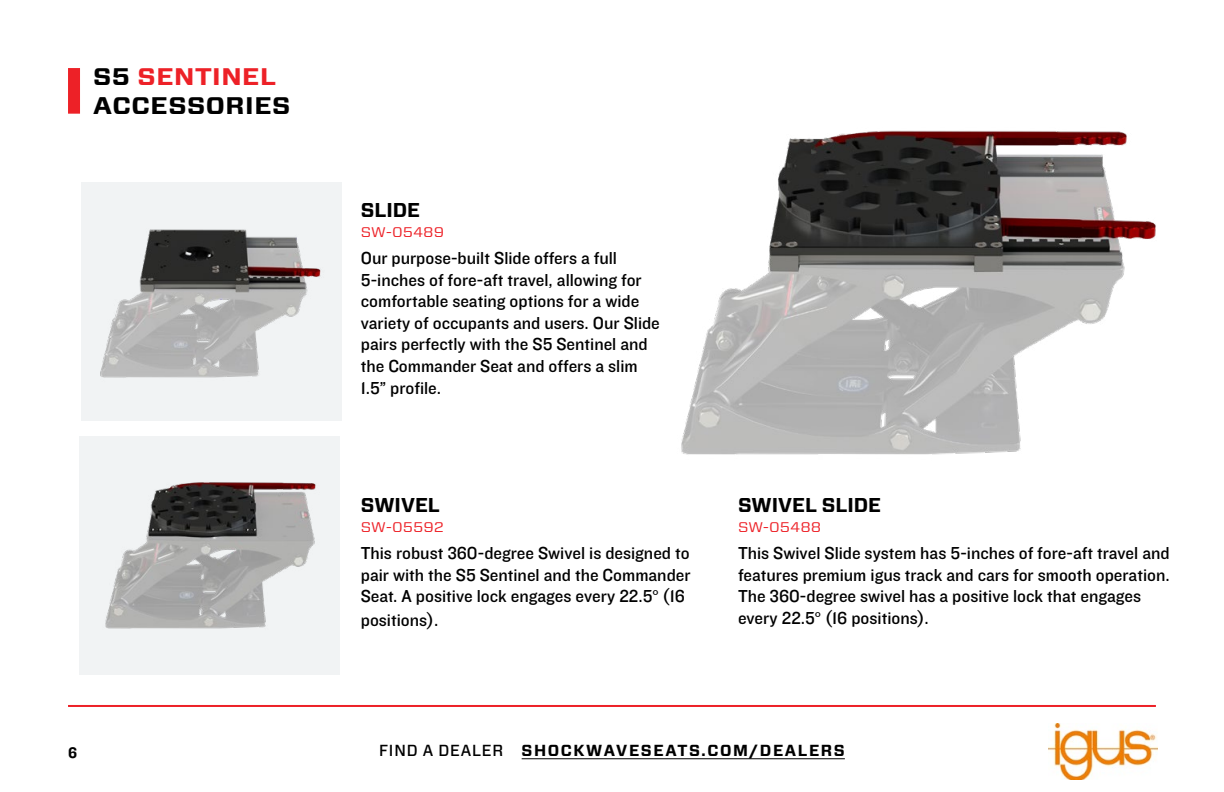
<style>
.page{position:relative;width:1224px;height:792px;background:#fff}
.page>*{position:absolute;margin:0;border:0;box-sizing:border-box;transform-origin:0 0}
.t1{font:700 24px/28.8px "Forza";letter-spacing:.02em;color:#000;scale:1.11 1}
.t2{font:700 20px "Forza";color:#000}
.t3{font:18px/21.6px "Knockout HTF31 Junior Middlewt";color:#000}
.t4{font:700 16px "Forza";letter-spacing:.1em;color:#000}
.t5{font:16px "Knockout HTF51 Middleweight";color:#000}
.t6{font:14px "Forza";color:#ed2127;scale:1.11 1}
.s1{color:#ed2127}
.s2{font-family:"Minion Pro"}
.s3{font-weight:500}
</style>
<div class="page">
<div style="left:68px;top:68px;width:12px;height:46px;background:#ed2127"></div>
<img style="left:681px;top:130px;width:475px;height:325px">
<div style="left:81px;top:182px;width:261px;height:238px;background:#f1f3f4"></div>
<img style="left:100px;top:229px;width:221px;height:149px">
<div style="left:79px;top:437px;width:261px;height:238px;background:#f1f3f4"></div>
<img style="left:105px;top:482px;width:211px;height:147px">
<hr style="left:522px;top:758px;width:323px;height:1px;background:#000">
<hr style="left:68px;top:705px;width:1088px;height:2px;background:#ed2127">
<img style="left:1049px;top:724px;width:109px;height:56px">
<h1 class="t1" style="left:93px;top:62px;width:179px">S5 <span class="s1">SENTINEL<br></span>ACCESSORIES</h1>
<p class="t5" style="left:68px;top:744px;width:11px">6</p>
<p class="t2" style="left:361px;top:196px;width:61px">SLIDE</p>
<p class="t6" style="left:361px;top:222px;width:77px">SW-05489</p>
<p class="t3" style="left:361px;top:248px;width:301px">Our purpose-built Slide offers a full 5-inches of fore-aft travel, allowing for comfortable seating options for a wide variety of occupants and users. Our Slide pairs perfectly with the S5 Sentinel and the Commander Seat and offers a slim 1.5” profile.</p>
<p class="t2" style="left:361px;top:492px;width:81px">SWIVEL</p>
<p class="t6" style="left:361px;top:517px;width:76px">SW-05592</p>
<p class="t3" style="left:361px;top:543px;width:331px;text-align:justify">This robust 360-degree Swivel is designed to pair with the S5 Sentinel and the Commander Seat. A positive lock engages every 22.5<span class="s2">°</span> (16</p>
<p class="t3" style="left:361px;top:610px;width:79px">positions).</p>
<p class="t2" style="left:738px;top:492px;width:145px">SWIVEL SLIDE</p>
<p class="t6" style="left:738px;top:517px;width:77px">SW-05488</p>
<p class="t3" style="left:738px;top:543px;width:433px">This Swivel Slide system has 5-inches of fore-aft travel and features premium igus track and cars for smooth operation.<br>The 360-degree swivel has a positive lock that engages every 22.5<span class="s2">°</span> (16 positions).</p>
<p class="t4" style="left:379px;top:740px;width:467px"><span class="s3">FIND A DEALER</span> SHOCKWAVESEATS.COM/DEALERS</p>
</div>
